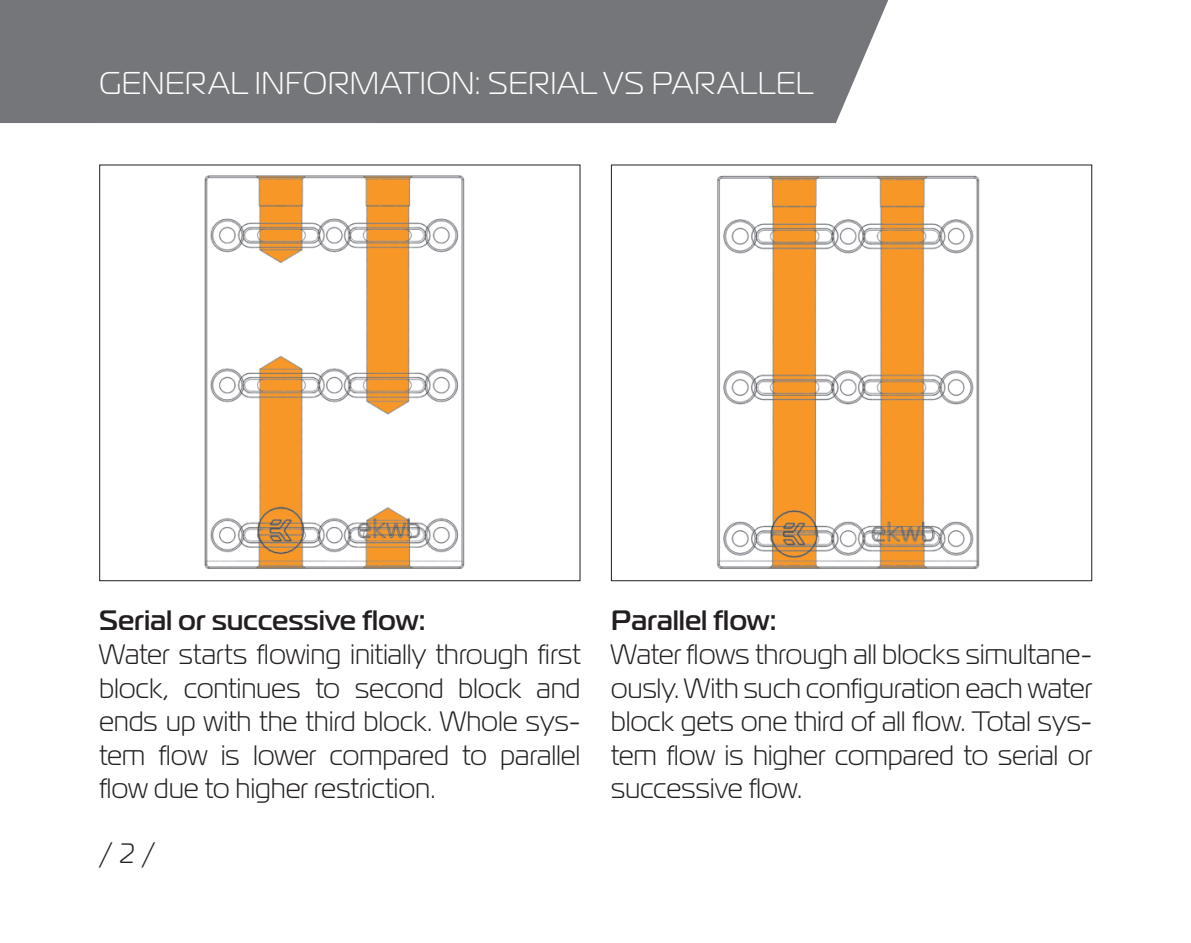
<style>
.page{position:relative;width:1191px;height:943px;background:#fff}
.page>*{position:absolute;margin:0;border:0;box-sizing:border-box;transform-origin:0 0}
.t1{font:31.5px "Magistral";letter-spacing:.015em;color:#fff}
.t2{font:28px/33.6px "Magistral";letter-spacing:.015em;color:#231f20;text-align:justify}
.t3{font:700 28px "Magistral";letter-spacing:.015em;color:#231f20}
</style>
<div class="page">
<div style="left:0;top:0;width:888px;height:123px;background:#757679"></div>
<img style="left:204px;top:175px;width:261px;height:394px">
<img style="left:717px;top:175px;width:263px;height:394px">
<p class="t1" style="left:99px;top:64px;width:715px">GENERAL INFORMATION: SERIAL VS PARALLEL</p>
<p class="t3" style="left:99px;top:602px;width:327px">Serial or successive flow:</p>
<p class="t2" style="left:99px;top:636px;width:482px">Water starts flowing initially through first block, continues to second block and ends up with the third block. Whole sys&shy;tem flow is lower compared to parallel flow due to higher restriction.</p>
<p class="t2" style="left:99px;top:836px;width:57px">/ 2 /</p>
<p class="t3" style="left:611px;top:602px;width:167px">Parallel flow:</p>
<p class="t2" style="left:611px;top:636px;width:482px">Water flows through all blocks simultane&shy;ously. With such configuration each water block gets one third of all flow. Total sys&shy;tem flow is higher compared to serial or successive flow.</p>
</div>
